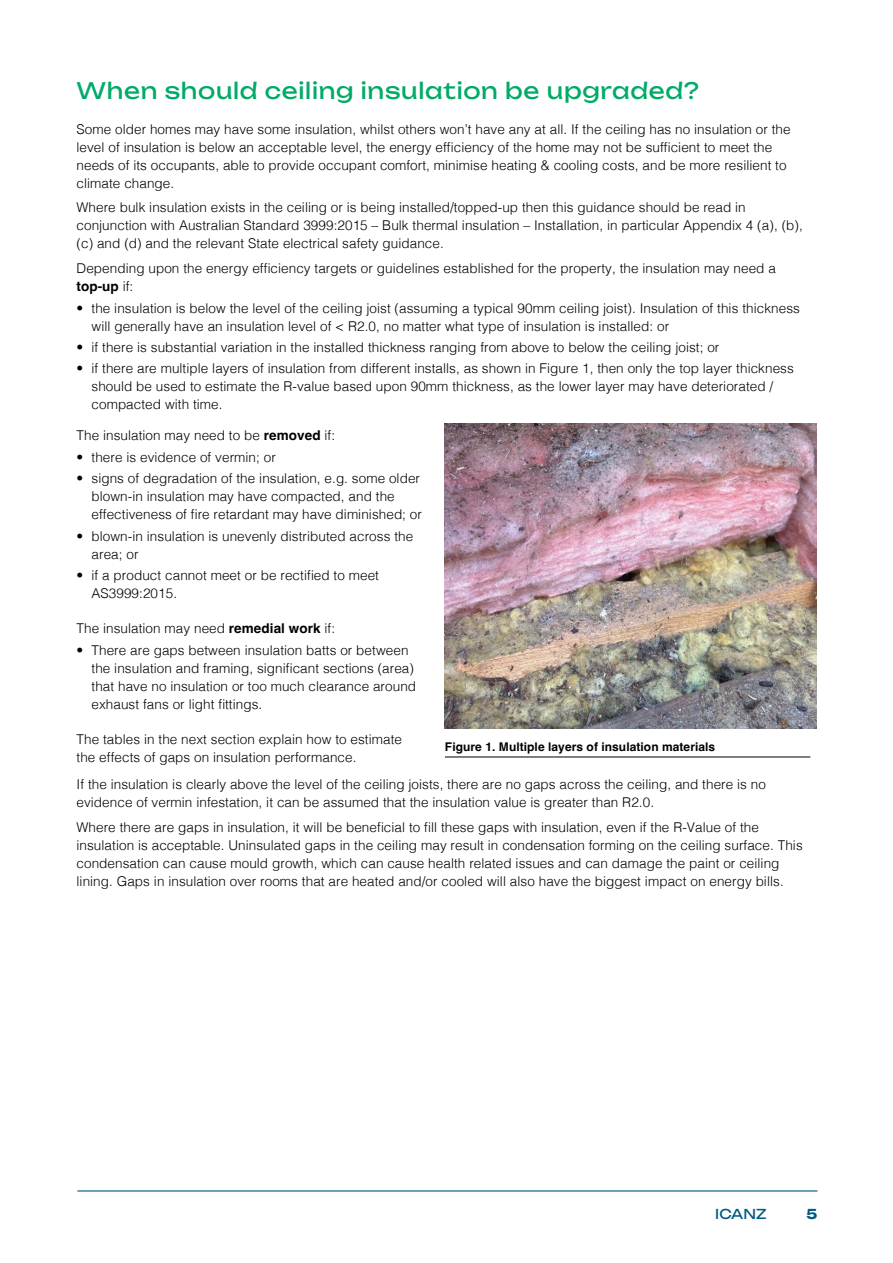
<style>
.page{position:relative;width:893px;height:1263px;background:#fff}
.page>*{position:absolute;margin:0;border:0;box-sizing:border-box;transform-origin:0 0}
.t1{font:22.5px "Unbounded";letter-spacing:.03em;color:#00ab67}
.t2{font:300 13.5px/18px "Helvetica";letter-spacing:.005em;color:#000}
.t3{font:13.5px "Unbounded";color:#005a84}
.t4{font:700 13.5px "Unbounded";color:#005a84}
.t5{font:700 12px "Helvetica";letter-spacing:.005em;color:#000}
.s1{font-weight:700}
</style>
<div class="page">
<hr style="left:77px;top:1190px;width:740px;height:1px;background:#005a84">
<hr style="left:445px;top:757px;width:365px;height:1px;background:#000">
<img style="left:445px;top:424px;width:371px;height:304px">
<h1 class="t1" style="left:77px;top:73px;width:624px">When should ceiling insulation be upgraded?</h1>
<p class="t2" style="left:77px;top:119px;width:716px">Some older homes may have some insulation, whilst others won’t have any at all. If the ceiling has no insulation or the level of insulation is below an acceptable level, the energy efficiency of the home may not be sufficient to meet the needs of its occupants, able to provide occupant comfort, minimise heating &amp; cooling costs, and be more resilient to climate change.</p>
<p class="t2" style="left:77px;top:198px;width:728px">Where bulk insulation exists in the ceiling or is being installed/topped-up then this guidance should be read in conjunction with Australian Standard 3999:2015 – Bulk thermal insulation – Installation, in particular Appendix 4 (a), (b), (c) and (d) and the relevant State electrical safety guidance.</p>
<p class="t2" style="left:77px;top:258px;width:701px">Depending upon the energy efficiency targets or guidelines established for the property, the insulation may need a <span class="s1">top-up</span> if:</p>
<p class="t2" style="left:92px;top:298px;width:710px;text-indent:-15px">• the insulation is below the level of the ceiling joist (assuming a typical 90mm ceiling joist). Insulation of this thickness will generally have an insulation level of &lt; R2.0, no matter what type of insulation is installed: or</p>
<p class="t2" style="left:77px;top:337px;width:644px">• if there is substantial variation in the installed thickness ranging from above to below the ceiling joist; or</p>
<p class="t2" style="left:92px;top:359px;width:704px;text-indent:-15px">• if there are multiple layers of insulation from different installs, as shown in Figure 1, then only the top layer thickness should be used to estimate the R-value based upon 90mm thickness, as the lower layer may have deteriorated / compacted with time.</p>
<p class="t2" style="left:77px;top:425px;width:260px">The insulation may need to be <span class="s1">removed</span> if:</p>
<p class="t2" style="left:77px;top:447px;width:201px">• there is evidence of vermin; or</p>
<p class="t2" style="left:92px;top:469px;width:332px;text-indent:-15px">• signs of degradation of the insulation, e.g. some older blown-in insulation may have compacted, and the effectiveness of fire retardant may have diminished; or</p>
<p class="t2" style="left:92px;top:526px;width:323px;text-indent:-15px">• blown-in insulation is unevenly distributed across the area; or</p>
<p class="t2" style="left:92px;top:565px;width:289px;text-indent:-15px">• if a product cannot meet or be rectified to meet<br>AS3999:2015.</p>
<p class="t2" style="left:77px;top:618px;width:260px">The insulation may need <span class="s1">remedial work</span> if:</p>
<p class="t2" style="left:92px;top:640px;width:326px;text-indent:-15px">• There are gaps between insulation batts or between the insulation and framing, significant sections (area) that have no insulation or too much clearance around exhaust fans or light fittings.</p>
<p class="t2" style="left:77px;top:729px;width:327px">The tables in the next section explain how to estimate the effects of gaps on insulation performance.</p>
<p class="t5" style="left:445px;top:739px;width:272px">Figure 1. Multiple layers of insulation materials</p>
<p class="t2" style="left:77px;top:775px;width:691px">If the insulation is clearly above the level of the ceiling joists, there are no gaps across the ceiling, and there is no evidence of vermin infestation, it can be assumed that the insulation value is greater than R2.0.</p>
<p class="t2" style="left:77px;top:817px;width:728px">Where there are gaps in insulation, it will be beneficial to fill these gaps with insulation, even if the R-Value of the insulation is acceptable. Uninsulated gaps in the ceiling may result in condensation forming on the ceiling surface. This condensation can cause mould growth, which can cause health related issues and can damage the paint or ceiling lining. Gaps in insulation over rooms that are heated and/or cooled will also have the biggest impact on energy bills.</p>
<p class="t3" style="left:715px;top:1203px;width:53px">ICANZ</p>
<p class="t4" style="left:807px;top:1203px;width:12px">5</p>
</div>
